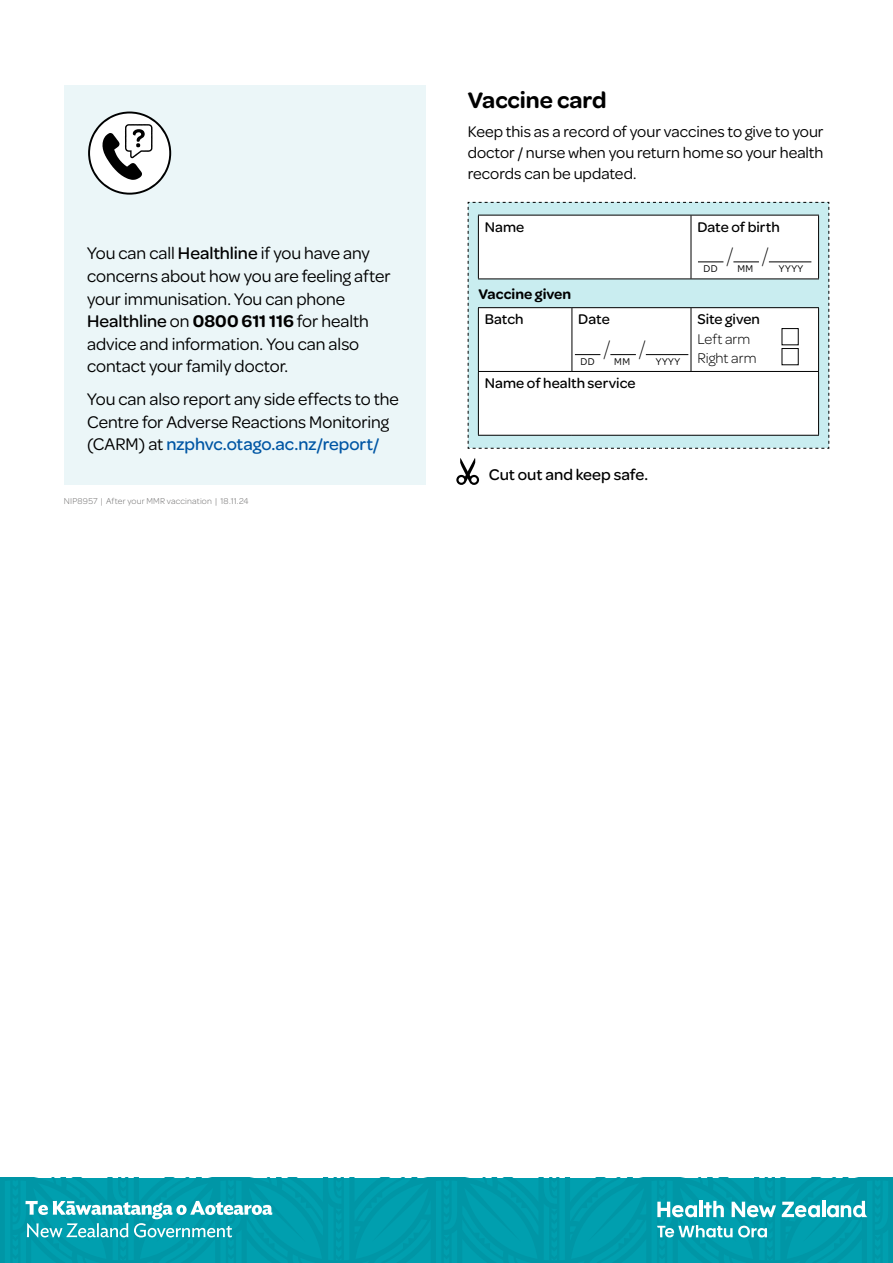
<style>
.page{position:relative;width:893px;height:1263px;background:#fff}
.page>*{position:absolute;margin:0;border:0;box-sizing:border-box;transform-origin:0 0}
.Subhead_A___16pts{font:600 24px "Omnes";color:#000}
.Bullets_-_Fact_sheets{font:200 22.5px "Omnes";color:#000}
.Contact_details_-_12pts{font:18px/22.5px "Omnes";letter-spacing:-.005em;color:#000}
.Body_text_-_11pts{font:16.5px/21px "Omnes";color:#000;text-align:justify}
.Body_text_-_11pts-2{font:500 16.5px "Omnes";color:#000}
.Body_text_-_11pts-3{font:500 15px "Omnes";letter-spacing:.005em;color:#000}
.Body_text_-_11pts-4{font:300 15px/19.5px "Omnes";letter-spacing:.005em;color:#000}
.Body_text_-_11pts-5{font:600 15px "Omnes";letter-spacing:.005em;color:#000}
.Body_text_11pts{font:10.5px "Omnes";letter-spacing:.05em;color:#000}
.t1{font:300 9px "Omnes";letter-spacing:.02em;color:#706f6f}
.s1{font-weight:500}
.s2{font-weight:600}
.s3{font-weight:500;color:#0056a4}
</style>
<div class="page">
<div style="left:64px;top:85px;width:361px;height:400px;background:#ebf6f8"></div>
<svg style="left:0;top:1178px;width:893px;height:85px;background:#0fa0af"></svg>
<svg style="left:456px;top:458px;width:23px;height:27px"></svg>
<svg style="left:468px;top:202px;width:361px;height:247px"></svg>
<hr style="left:646px;top:354px;width:42px;height:1px;background:#000">
<div style="left:782px;top:328px;width:17px;height:17px;border:1px solid #000"></div>
<div style="left:782px;top:348px;width:17px;height:17px;border:1px solid #000"></div>
<svg style="left:88px;top:112px;width:83px;height:83px"></svg>
<p class="Contact_details_-_12pts" style="left:87px;top:241px;width:305px">You can call <span class="s1">Healthline</span> if you have any concerns about how you are feeling after your immunisation. You can phone <span class="s1">Healthline</span> on <span class="s2">0800 611 116</span> for health advice and information. You can also contact your family doctor.</p>
<p class="Contact_details_-_12pts" style="left:87px;top:387px;width:313px">You can also report any side effects to the<br>Centre for Adverse Reactions Monitoring (CARM) at <span class="s3">nzphvc.otago.ac.nz/report/</span></p>
<p class="t1" style="left:64px;top:495px;width:186px">NIP8957 | After your MMR vaccination | 18.11.24</p>
<p class="Subhead_A___16pts" style="left:468px;top:83px;width:140px">Vaccine card</p>
<p class="Body_text_-_11pts" style="left:468px;top:120px;width:357px">Keep this as a record of your vaccines to give to your doctor / nurse when you return home so your health records can be updated.</p>
<p class="Body_text_-_11pts-3" style="left:485px;top:216px;width:41px">Name</p>
<p class="Body_text_-_11pts-3" style="left:697px;top:216px;width:84px">Date of birth</p>
<p class="Bullets_-_Fact_sheets" style="left:726px;top:240px;width:9px">/</p>
<p class="Bullets_-_Fact_sheets" style="left:762px;top:240px;width:9px">/</p>
<p class="Body_text_11pts" style="left:703px;top:262px;width:16px">DD</p>
<p class="Body_text_11pts" style="left:737px;top:262px;width:17px">MM</p>
<p class="Body_text_11pts" style="left:779px;top:262px;width:26px">YYYY</p>
<p class="Body_text_-_11pts-5" style="left:478px;top:284px;width:94px">Vaccine given</p>
<p class="Body_text_-_11pts-3" style="left:485px;top:309px;width:40px">Batch</p>
<p class="Body_text_-_11pts-3" style="left:578px;top:309px;width:33px">Date</p>
<p class="Body_text_-_11pts-4" style="left:697px;top:308px;width:64px"><span class="s1">Site given<br></span>Left arm<br>Right arm</p>
<p class="Body_text_-_11pts-3" style="left:485px;top:373px;width:152px">Name of health service</p>
<p class="Bullets_-_Fact_sheets" style="left:603px;top:333px;width:9px">/</p>
<p class="Bullets_-_Fact_sheets" style="left:639px;top:333px;width:9px">/</p>
<p class="Body_text_11pts" style="left:580px;top:354px;width:16px">DD</p>
<p class="Body_text_11pts" style="left:614px;top:354px;width:17px">MM</p>
<p class="Body_text_11pts" style="left:656px;top:354px;width:26px">YYYY</p>
<p class="Body_text_-_11pts-2" style="left:489px;top:464px;width:161px">Cut out and keep safe.</p>
</div>
